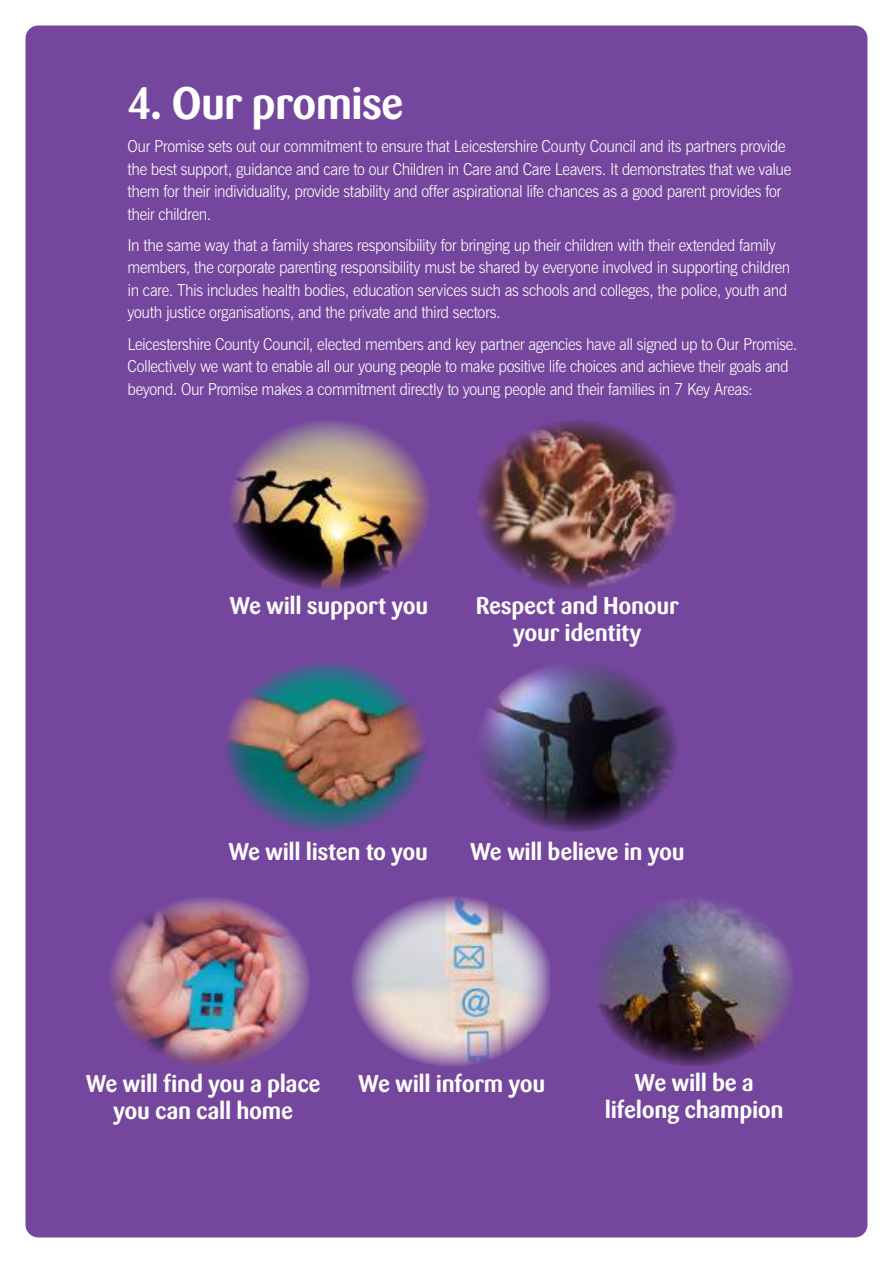
<style>
.page{position:relative;width:893px;height:1263px;background:#fff}
.page>*{position:absolute;margin:0;border:0;box-sizing:border-box;transform-origin:0 0}
.t1{font:700 45px "Sari";letter-spacing:-.025em;color:#fff;scale:.95 1}
.t2{font:700 24px/27px "Sari";letter-spacing:-.015em;color:#fff;text-align:center;scale:.95 1}
.t3{font:300 16.5px/22.5px "News Gothic BT";letter-spacing:-.025em;color:#fff;scale:.95 1}
.s1{font-family:"Sari Bold Caps";font-weight:400}
</style>
<div class="page">
<div style="left:26px;top:26px;width:841px;height:1211px;background:#75469d;border-radius:13px"></div>
<img style="left:231px;top:421px;width:198px;height:169px">
<img style="left:226px;top:662px;width:200px;height:170px">
<img style="left:482px;top:666px;width:195px;height:166px">
<img style="left:477px;top:420px;width:200px;height:170px">
<img style="left:111px;top:897px;width:199px;height:169px">
<img style="left:352px;top:896px;width:198px;height:170px">
<img style="left:596px;top:899px;width:197px;height:168px">
<h1 class="t1" style="left:128px;top:76px;width:292px"><span class="s1">4.</span> Our promise</h1>
<p class="t3" style="left:128px;top:135px;width:700px">Our Promise sets out our commitment to ensure that Leicestershire County Council and its partners provide the best support, guidance and care to our Children in Care and Care Leavers. It demonstrates that we value them for their individuality, provide stability and offer aspirational life chances as a good parent provides for their children.</p>
<p class="t3" style="left:128px;top:234px;width:699px">In the same way that a family shares responsibility for bringing up their children with their extended family members, the corporate parenting responsibility must be shared by everyone involved in supporting children in care. This includes health bodies, education services such as schools and colleges, the police, youth and youth justice organisations, and the private and third sectors.</p>
<p class="t3" style="left:128px;top:332px;width:707px">Leicestershire County Council, elected members and key partner agencies have all signed up to Our Promise.<br>Collectively we want to enable all our young people to make positive life choices and achieve their goals and beyond. Our Promise makes a commitment directly to young people and their families in 7 Key Areas:</p>
<h2 class="t2" style="left:229px;top:592px;width:211px">We will support you</h2>
<h2 class="t2" style="left:476px;top:592px;width:215px">Respect and Honour your identity</h2>
<h2 class="t2" style="left:228px;top:838px;width:212px">We will listen to you</h2>
<h2 class="t2" style="left:470px;top:838px;width:227px">We will believe in you</h2>
<h2 class="t2" style="left:86px;top:1070px;width:249px">We will find you a place you can call home</h2>
<h2 class="t2" style="left:358px;top:1070px;width:198px">We will inform you</h2>
<h2 class="t2" style="left:605px;top:1069px;width:190px">We will be a lifelong champion</h2>
</div>
